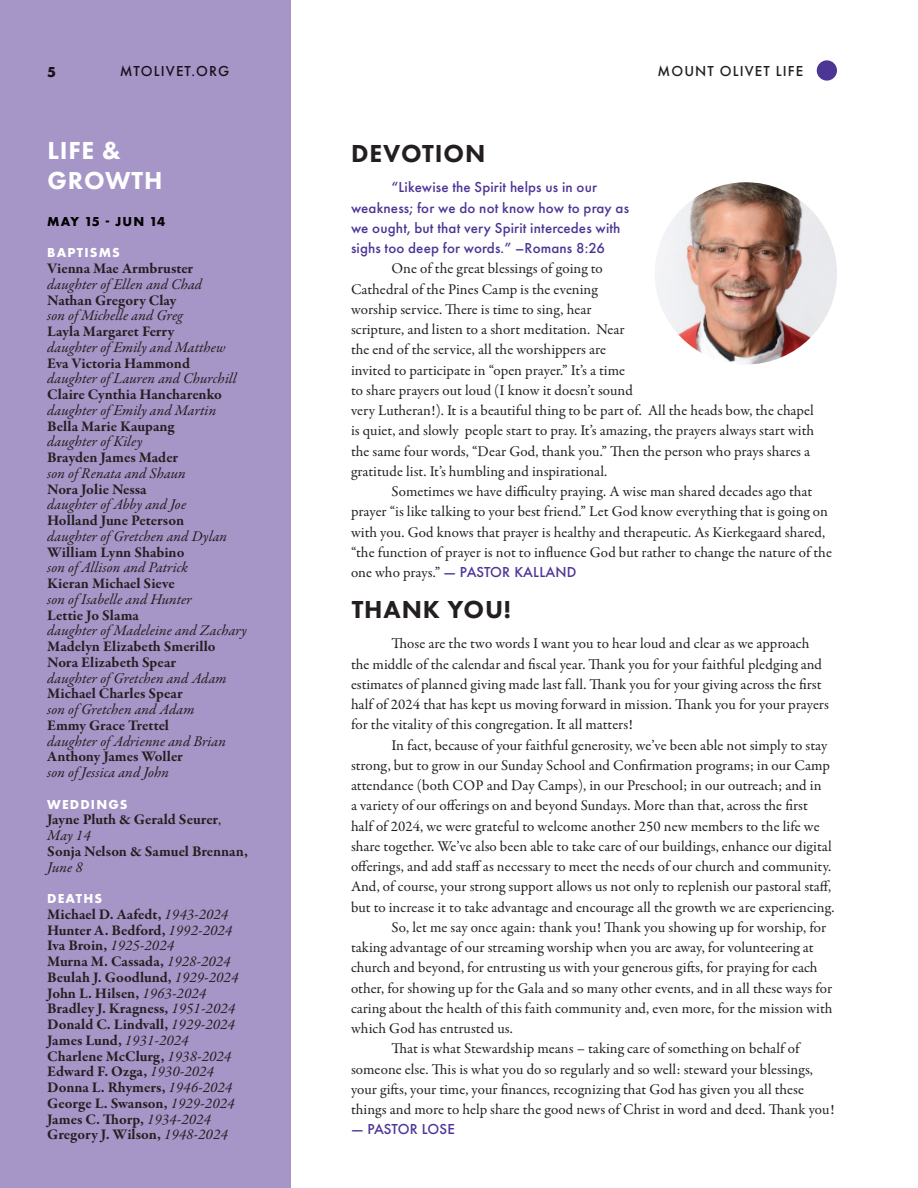
<style>
.page{position:relative;width:918px;height:1188px;background:#fff}
.page>*{position:absolute;margin:0;border:0;box-sizing:border-box;transform-origin:0 0}
.t1{font:800 25.5px "Futura PT";letter-spacing:.035em;color:#231f20}
.t2{font:800 25.5px/30.3px "Futura PT";letter-spacing:.035em;color:#fff}
.t3{font:15px/20.2px "Garamond Premr Pro";letter-spacing:.005em;color:#231f20}
.t4{font:700 15px/15.8px "Garamond Premr Pro";color:#231f20}
.t5{font:italic 15px "Garamond Premr Pro";letter-spacing:.005em;color:#231f20}
.t6{font:500 15px/20.2px "Futura PT";letter-spacing:.01em;color:#4d3595}
.t7{font:500 15px "Futura PT";letter-spacing:.075em;color:#231f20}
.t8{font:500 15px "Futura PT";letter-spacing:-.01em;color:#4d3595}
.t9{font:700 15px "Futura PT";color:#231f20}
.t10{font:700 13.5px "Futura PT";letter-spacing:.085em;color:#fff}
.t11{font:700 13.5px "Futura PT";letter-spacing:.05em;color:#000}
.s1{font-weight:400}
.s2{font-weight:400;font-style:italic}
.s3{font-family:"Futura PT";font-weight:500;color:#4d3595}
</style>
<div class="page">
<div style="left:817px;top:60px;width:20px;height:21px;background:#4d3595;border-radius:50%"></div>
<div style="left:0;top:0;width:290px;height:1188px;background:#a695c7"></div>
<img style="left:655px;top:182px;width:182px;height:182px;border-radius:91px">
<p class="t9" style="left:47px;top:62px;width:10px">5</p>
<p class="t7" style="left:120px;top:62px;width:111px">MTOLIVET.ORG</p>
<p class="t7" style="left:658px;top:62px;width:147px">MOUNT OLIVET LIFE</p>
<p class="t2" style="left:47px;top:135px;width:117px">LIFE &amp;<br>GROWTH</p>
<p class="t11" style="left:47px;top:213px;width:119px">MAY 15 - JUN 14</p>
<p class="t10" style="left:47px;top:244px;width:74px">BAPTISMS</p>
<p class="t4" style="left:47px;top:261px;width:147px">Vienna Mae Armbruster</p>
<p class="t5" style="left:47px;top:275px;width:156px">daughter of Ellen and Chad</p>
<p class="t4" style="left:47px;top:292px;width:131px">Nathan Gregory Clay</p>
<p class="t5" style="left:47px;top:306px;width:137px">son of Michelle and Greg</p>
<p class="t4" style="left:47px;top:324px;width:129px">Layla Margaret Ferry</p>
<p class="t5" style="left:47px;top:338px;width:180px">daughter of Emily and Matthew</p>
<p class="t4" style="left:47px;top:355px;width:144px">Eva Victoria Hammond</p>
<p class="t5" style="left:47px;top:369px;width:191px">daughter of Lauren and Churchill</p>
<p class="t4" style="left:47px;top:387px;width:176px">Claire Cynthia Hancharenko</p>
<p class="t5" style="left:47px;top:401px;width:171px">daughter of Emily and Martin</p>
<p class="t4" style="left:47px;top:418px;width:129px">Bella Marie Kaupang</p>
<p class="t5" style="left:47px;top:432px;width:97px">daughter of Kiley</p>
<p class="t4" style="left:47px;top:450px;width:132px">Brayden James Mader</p>
<p class="t5" style="left:47px;top:464px;width:140px">son of Renata and Shaun</p>
<p class="t4" style="left:47px;top:481px;width:101px">Nora Jolie Nessa</p>
<p class="t5" style="left:47px;top:495px;width:140px">daughter of Abby and Joe</p>
<p class="t4" style="left:47px;top:513px;width:138px">Holland June Peterson</p>
<p class="t5" style="left:47px;top:527px;width:181px">daughter of Gretchen and Dylan</p>
<p class="t4" style="left:47px;top:544px;width:139px">William Lynn Shabino</p>
<p class="t5" style="left:47px;top:558px;width:142px">son of Allison and Patrick</p>
<p class="t4" style="left:47px;top:576px;width:129px">Kieran Michael Sieve</p>
<p class="t5" style="left:47px;top:590px;width:146px">son of Isabelle and Hunter</p>
<p class="t4" style="left:47px;top:607px;width:93px">Lettie Jo Slama</p>
<p class="t5" style="left:47px;top:621px;width:201px">daughter of Madeleine and Zachary</p>
<p class="t4" style="left:47px;top:639px;width:170px">Madelyn Elizabeth Smerillo</p>
<p class="t4" style="left:47px;top:654px;width:130px">Nora Elizabeth Spear</p>
<p class="t5" style="left:47px;top:668px;width:181px">daughter of Gretchen and Adam</p>
<p class="t4" style="left:47px;top:686px;width:137px">Michael Charles Spear</p>
<p class="t5" style="left:47px;top:700px;width:149px">son of Gretchen and Adam</p>
<p class="t4" style="left:47px;top:717px;width:123px">Emmy Grace Trettel</p>
<p class="t5" style="left:47px;top:731px;width:180px">daughter of Adrienne and Brian</p>
<p class="t4" style="left:47px;top:749px;width:137px">Anthony James Woller</p>
<p class="t5" style="left:47px;top:763px;width:123px">son of Jessica and John</p>
<p class="t10" style="left:47px;top:795px;width:82px">WEDDINGS</p>
<p class="t4" style="left:47px;top:812px;width:176px">Jayne Pluth &amp; Gerald Seurer<span class="s1">,<br></span><span class="s2">May 14</span></p>
<p class="t4" style="left:47px;top:843px;width:202px">Sonja Nelson &amp; Samuel Brennan,<br><span class="s2">June 8</span></p>
<p class="t10" style="left:47px;top:890px;width:56px">DEATHS</p>
<p class="t4" style="left:47px;top:906px;width:182px">Michael D. Aafedt, <span class="s2">1943-2024</span></p>
<p class="t4" style="left:47px;top:922px;width:186px">Hunter A. Bedford, <span class="s2">1992-2024</span></p>
<p class="t4" style="left:47px;top:938px;width:128px">Iva Broin, <span class="s2">1925-2024</span></p>
<p class="t4" style="left:47px;top:954px;width:185px">Murna M. Cassada, <span class="s2">1928-2024</span></p>
<p class="t4" style="left:47px;top:969px;width:193px">Beulah J. Goodlund, <span class="s2">1929-2024</span></p>
<p class="t4" style="left:47px;top:985px;width:160px">John L. Hilsen, <span class="s2">1963-2024</span></p>
<p class="t4" style="left:47px;top:1001px;width:189px">Bradley J. Kragness, <span class="s2">1951-2024</span></p>
<p class="t4" style="left:47px;top:1017px;width:189px">Donald C. Lindvall, <span class="s2">1929-2024</span></p>
<p class="t4" style="left:47px;top:1032px;width:143px">James Lund, <span class="s2">1931-2024</span></p>
<p class="t4" style="left:47px;top:1048px;width:185px">Charlene McClurg, <span class="s2">1938-2024</span></p>
<p class="t4" style="left:47px;top:1064px;width:168px">Edward F. Ozga, <span class="s2">1930-2024</span></p>
<p class="t4" style="left:47px;top:1080px;width:186px">Donna L. Rhymers, <span class="s2">1946-2024</span></p>
<p class="t4" style="left:47px;top:1095px;width:189px">George L. Swanson, <span class="s2">1929-2024</span></p>
<p class="t4" style="left:47px;top:1111px;width:165px">James C. Thorp, <span class="s2">1934-2024</span></p>
<p class="t4" style="left:47px;top:1127px;width:182px">Gregory J. Wilson, <span class="s2">1948-2024</span></p>
<p class="t1" style="left:351px;top:137px;width:136px">DEVOTION</p>
<p class="t6" style="left:351px;top:177px;width:280px;text-indent:40px">“Likewise the Spirit helps us in our weakness; for we do not know how to pray as we ought, but that very Spirit intercedes with sighs too deep for words.” –Romans 8:26</p>
<p class="t3" style="left:351px;top:259px;width:465px;text-indent:40px">One of the great blessings of going to<br>Cathedral of the Pines Camp is the evening<br>worship service. There is time to sing, hear<br>scripture, and listen to a short meditation. Near<br>the end of the service, all the worshippers are<br>invited to participate in “open prayer.” It’s a time<br>to share prayers out loud (I know it doesn’t sound<br>very Lutheran!). It is a beautiful thing to be part of. All the heads bow, the chapel is quiet, and slowly people start to pray. It’s amazing, the prayers always start with the same four words, “Dear God, thank you.” Then the person who prays shares a gratitude list. It’s humbling and inspirational.</p>
<p class="t3" style="left:351px;top:482px;width:482px;text-indent:40px">Sometimes we have difficulty praying. A wise man shared decades ago that prayer “is like talking to your best friend.” Let God know everything that is going on with you. God knows that prayer is healthy and therapeutic. As Kierkegaard shared, “the function of prayer is not to influence God but rather to change the nature of the one who prays.” <span class="s3">— PASTOR KALLAND</span></p>
<p class="t1" style="left:352px;top:593px;width:161px">THANK YOU!</p>
<p class="t3" style="left:351px;top:634px;width:479px;text-indent:40px">Those are the two words I want you to hear loud and clear as we approach the middle of the calendar and fiscal year. Thank you for your faithful pledging and estimates of planned giving made last fall. Thank you for your giving across the first half of 2024 that has kept us moving forward in mission. Thank you for your prayers for the vitality of this congregation. It all matters!</p>
<p class="t3" style="left:351px;top:735px;width:485px;text-indent:40px">In fact, because of your faithful generosity, we’ve been able not simply to stay strong, but to grow in our Sunday School and Confirmation programs; in our Camp attendance (both COP and Day Camps), in our Preschool; in our outreach; and in<br>a variety of our offerings on and beyond Sundays. More than that, across the first<br>half of 2024, we were grateful to welcome another 250 new members to the life we share together. We’ve also been able to take care of our buildings, enhance our digital offerings, and add staff as necessary to meet the needs of our church and community.<br>And, of course, your strong support allows us not only to replenish our pastoral staff, but to increase it to take advantage and encourage all the growth we are experiencing.</p>
<p class="t3" style="left:351px;top:917px;width:483px;text-indent:40px">So, let me say once again: thank you! Thank you showing up for worship, for taking advantage of our streaming worship when you are away, for volunteering at church and beyond, for entrusting us with your generous gifts, for praying for each other, for showing up for the Gala and so many other events, and in all these ways for caring about the health of this faith community and, even more, for the mission with which God has entrusted us.</p>
<p class="t3" style="left:351px;top:1039px;width:485px;text-indent:40px">That is what Stewardship means – taking care of something on behalf of someone else. This is what you do so regularly and so well: steward your blessings, your gifts, your time, your finances, recognizing that God has given you all these things and more to help share the good news of Christ in word and deed. Thank you!</p>
<p class="t8" style="left:351px;top:1120px;width:105px">— PASTOR LOSE</p>
</div>
